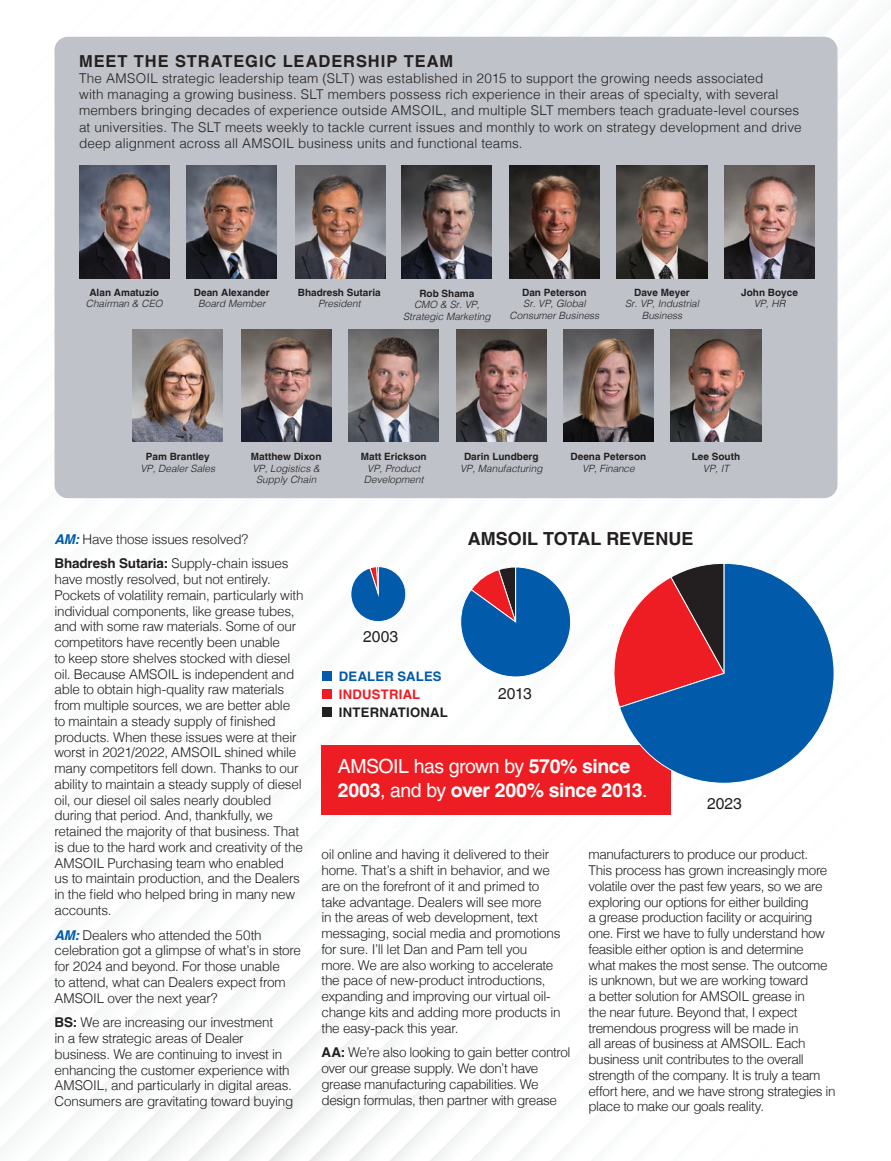
<style>
.page{position:relative;width:891px;height:1161px;background:#fff}
.page>*{position:absolute;margin:0;border:0;box-sizing:border-box;transform-origin:0 0}
.t1{font:700 19.5px/23.4px "Helvetica LT";letter-spacing:-.02em;color:#fff}
.ArticleAuthor{font:700 18px "Helvetica LT";color:#231f20}
.t2{font:700 16.5px "Helvetica LT";letter-spacing:.055em;color:#231f20}
.ArticleAuthor-2{font:15.6px "Helvetica LT";color:#231f20}
.BodyCopy{font:300 13.5px/15.8px "Helvetica LT";letter-spacing:-.02em;color:#231f20}
.BodyCopy-2{font:300 13.5px/16.2px "Helvetica LT";letter-spacing:.01em;color:#231f20}
.ArticleAuthor-3{font:700 13.2px/18px "Helvetica LT";letter-spacing:.015em;color:#231f20}
.t3{font:italic 300 10.05px/11.2px "Helvetica LT";color:#231f20;text-align:center}
.t4{font:700 10.05px "Helvetica LT";color:#231f20}
.s1{font-weight:700;font-style:italic;color:#015aaa}
.s2{font-weight:700}
.s3{color:#015aaa}
.s4{color:#ee1d23}
.s5{font-weight:400}
</style>
<div class="page">
<img style="left:0;top:0;width:833px;height:1161px">
<div style="left:55px;top:37px;width:783px;height:461px;background:#bfc2c8;border-radius:14px"></div>
<img style="left:79px;top:166px;width:90px;height:113px">
<img style="left:671px;top:329px;width:90px;height:113px">
<img style="left:563px;top:329px;width:91px;height:113px">
<img style="left:242px;top:329px;width:90px;height:113px">
<img style="left:725px;top:166px;width:90px;height:113px">
<img style="left:349px;top:329px;width:90px;height:113px">
<img style="left:509px;top:166px;width:91px;height:113px">
<img style="left:617px;top:166px;width:90px;height:113px">
<img style="left:295px;top:166px;width:90px;height:113px">
<img style="left:187px;top:166px;width:90px;height:113px">
<img style="left:456px;top:329px;width:90px;height:113px">
<img style="left:133px;top:329px;width:90px;height:113px">
<img style="left:402px;top:166px;width:90px;height:113px">
<div style="left:322px;top:671px;width:10px;height:10px;background:#015aaa"></div>
<div style="left:322px;top:689px;width:10px;height:10px;background:#ee1d23"></div>
<div style="left:322px;top:707px;width:10px;height:10px;background:#231f20"></div>
<svg style="left:460px;top:567px;width:111px;height:110px"></svg>
<svg style="left:351px;top:566px;width:55px;height:56px"></svg>
<div style="left:322px;top:745px;width:349px;height:70px;background:#ee1d23"></div>
<svg style="left:607px;top:563px;width:12px;height:145px"></svg>
<svg style="left:619px;top:563px;width:215px;height:221px"></svg>
<p class="t2" style="left:79px;top:51px;width:376px">MEET THE STRATEGIC LEADERSHIP TEAM</p>
<p class="BodyCopy-2" style="left:79px;top:70px;width:724px">The AMSOIL strategic leadership team (SLT) was established in 2015 to support the growing needs associated<br>with managing a growing business. SLT members possess rich experience in their areas of specialty, with several members bringing decades of experience outside AMSOIL, and multiple SLT members teach graduate-level courses at universities. The SLT meets weekly to tackle current issues and monthly to work on strategy development and drive deep alignment across all AMSOIL business units and functional teams.</p>
<p class="t4" style="left:89px;top:287px;width:71px">Alan Amatuzio</p>
<p class="t3" style="left:86px;top:298px;width:78px">Chairman &amp; CEO</p>
<p class="t4" style="left:194px;top:287px;width:77px">Dean Alexander</p>
<p class="t3" style="left:198px;top:298px;width:69px">Board Member</p>
<p class="t4" style="left:298px;top:287px;width:84px">Bhadresh Sutaria</p>
<p class="t3" style="left:318px;top:298px;width:44px">President</p>
<p class="t4" style="left:419px;top:287px;width:57px">Rob Shama</p>
<p class="t3" style="left:403px;top:299px;width:89px">CMO &amp; Sr. VP,<br>Strategic Marketing</p>
<p class="t4" style="left:522px;top:287px;width:66px">Dan Peterson</p>
<p class="t3" style="left:510px;top:298px;width:91px">Sr. VP, Global<br>Consumer Business</p>
<p class="t4" style="left:634px;top:287px;width:57px">Dave Meyer</p>
<p class="t3" style="left:625px;top:298px;width:76px">Sr. VP, Industrial<br>Business</p>
<p class="t4" style="left:741px;top:287px;width:58px">John Boyce</p>
<p class="t3" style="left:754px;top:298px;width:33px">VP, HR</p>
<p class="t4" style="left:146px;top:451px;width:66px">Pam Brantley</p>
<p class="t3" style="left:140px;top:462px;width:76px">VP, Dealer Sales</p>
<p class="t4" style="left:251px;top:451px;width:72px">Matthew Dixon</p>
<p class="t3" style="left:253px;top:462px;width:69px">VP, Logistics &amp;<br>Supply Chain</p>
<p class="t4" style="left:361px;top:451px;width:67px">Matt Erickson</p>
<p class="t3" style="left:364px;top:462px;width:61px">VP, Product<br>Development</p>
<p class="t4" style="left:464px;top:451px;width:76px">Darin Lundberg</p>
<p class="t3" style="left:460px;top:462px;width:84px">VP, Manufacturing</p>
<p class="t4" style="left:571px;top:451px;width:77px">Deena Peterson</p>
<p class="t3" style="left:582px;top:462px;width:54px">VP, Finance</p>
<p class="t4" style="left:692px;top:451px;width:50px">Lee South</p>
<p class="t3" style="left:703px;top:462px;width:28px">VP, IT</p>
<p class="BodyCopy" style="left:55px;top:531px;width:195px"><span class="s1">AM:</span> Have those issues resolved?</p>
<p class="BodyCopy" style="left:55px;top:555px;width:250px"><span class="s2">Bhadresh Sutaria:</span> Supply-chain issues have mostly resolved, but not entirely.<br>Pockets of volatility remain, particularly with individual components, like grease tubes, and with some raw materials. Some of our competitors have recently been unable<br>to keep store shelves stocked with diesel oil. Because AMSOIL is independent and able to obtain high-quality raw materials from multiple sources, we are better able to maintain a steady supply of finished products. When these issues were at their worst in 2021/2022, AMSOIL shined while many competitors fell down. Thanks to our ability to maintain a steady supply of diesel oil, our diesel oil sales nearly doubled during that period. And, thankfully, we retained the majority of that business. That is due to the hard work and creativity of the AMSOIL Purchasing team who enabled<br>us to maintain production, and the Dealers in the field who helped bring in many new accounts.</p>
<p class="BodyCopy" style="left:55px;top:927px;width:248px"><span class="s1">AM:</span> Dealers who attended the 50th celebration got a glimpse of what’s in store for 2024 and beyond. For those unable<br>to attend, what can Dealers expect from AMSOIL over the next year?</p>
<p class="BodyCopy" style="left:55px;top:1015px;width:240px"><span class="s2">BS:</span> We are increasing our investment<br>in a few strategic areas of Dealer business. We are continuing to invest in enhancing the customer experience with AMSOIL, and particularly in digital areas.<br>Consumers are gravitating toward buying</p>
<p class="ArticleAuthor" style="left:468px;top:528px;width:227px">AMSOIL TOTAL REVENUE</p>
<p class="ArticleAuthor-2" style="left:363px;top:628px;width:37px">2003</p>
<p class="ArticleAuthor-3" style="left:339px;top:667px;width:110px"><span class="s3">DEALER SALES<br></span><span class="s4">INDUSTRIAL<br></span>INTERNATIONAL</p>
<p class="ArticleAuthor-2" style="left:498px;top:685px;width:35px">2013</p>
<p class="t1" style="left:338px;top:755px;width:311px"><span class="s5">AMSOIL has grown by</span> 570% since<br>2003<span class="s5">, and by</span> over 200% since 2013<span class="s5">.</span></p>
<p class="ArticleAuthor-2" style="left:707px;top:794px;width:36px">2023</p>
<p class="BodyCopy" style="left:322px;top:847px;width:241px">oil online and having it delivered to their home. That’s a shift in behavior, and we are on the forefront of it and primed to take advantage. Dealers will see more<br>in the areas of web development, text messaging, social media and promotions for sure. I’ll let Dan and Pam tell you more. We are also working to accelerate the pace of new-product introductions, expanding and improving our virtual oil&shy;change kits and adding more products in the easy-pack this year.</p>
<p class="BodyCopy" style="left:322px;top:1045px;width:251px"><span class="s2">AA:</span> We’re also looking to gain better control over our grease supply. We don’t have grease manufacturing capabilities. We design formulas, then partner with grease</p>
<p class="BodyCopy" style="left:589px;top:847px;width:249px">manufacturers to produce our product.<br>This process has grown increasingly more volatile over the past few years, so we are exploring our options for either building<br>a grease production facility or acquiring one. First we have to fully understand how feasible either option is and determine<br>what makes the most sense. The outcome is unknown, but we are working toward<br>a better solution for AMSOIL grease in<br>the near future. Beyond that, I expect tremendous progress will be made in<br>all areas of business at AMSOIL. Each business unit contributes to the overall strength of the company. It is truly a team effort here, and we have strong strategies in place to make our goals reality.</p>
</div>
